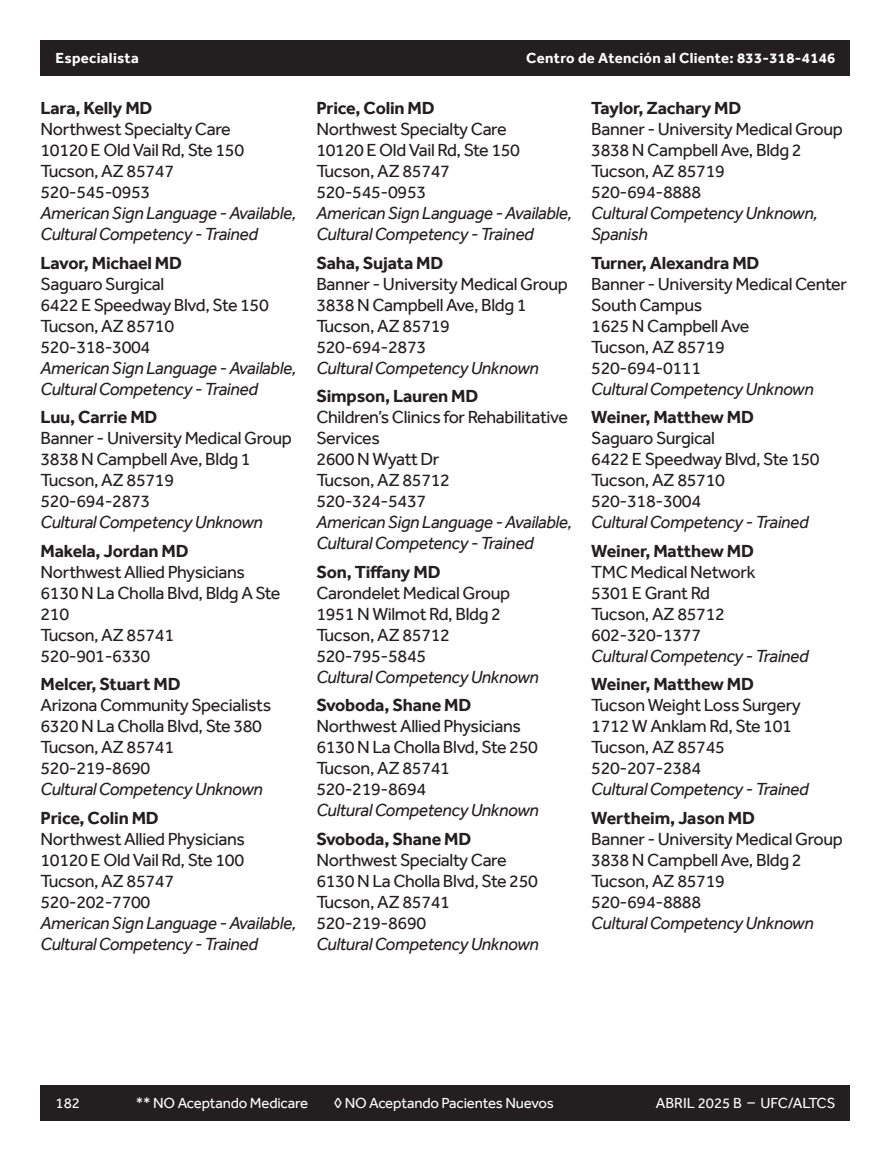
<style>
.page{position:relative;width:891px;height:1161px;background:#fff}
.page>*{position:absolute;margin:0;border:0;box-sizing:border-box;transform-origin:0 0}
.t1{font:18px/21px "Effra";letter-spacing:-.02em;color:#231f20}
.t2{font:italic 18px/21px "Effra";letter-spacing:-.02em;color:#231f20}
.t3{font:700 18px "Effra";letter-spacing:-.01em;color:#231f20}
.t4{font:15px "Effra";letter-spacing:-.01em;color:#fff}
.t5{font:700 15px "Effra";letter-spacing:.02em;color:#fff}
</style>
<div class="page">
<div style="left:40px;top:40px;width:810px;height:36px;background:#231f20"></div>
<div style="left:40px;top:1085px;width:810px;height:35px;background:#231f20"></div>
<p class="t5" style="left:56px;top:49px;width:85px">Especialista</p>
<p class="t5" style="left:526px;top:49px;width:311px">Centro de Atención al Cliente: 833-318-4146</p>
<h6 class="t3" style="left:40px;top:97px;width:113px">Lara, Kelly MD</h6>
<p class="t1" style="left:40px;top:118px;width:192px">Northwest Specialty Care</p>
<p class="t1" style="left:40px;top:139px;width:205px">10120 E Old Vail Rd, Ste 150<br>Tucson, AZ 85747</p>
<p class="t1" style="left:40px;top:181px;width:111px">520-545-0953</p>
<p class="t2" style="left:40px;top:202px;width:257px">American Sign Language - Available,<br>Cultural Competency - Trained</p>
<h6 class="t3" style="left:40px;top:252px;width:143px">Lavor, Michael MD</h6>
<p class="t1" style="left:40px;top:273px;width:125px">Saguaro Surgical</p>
<p class="t1" style="left:40px;top:294px;width:230px">6422 E Speedway Blvd, Ste 150<br>Tucson, AZ 85710</p>
<p class="t1" style="left:40px;top:336px;width:111px">520-318-3004</p>
<p class="t2" style="left:40px;top:357px;width:257px">American Sign Language - Available,<br>Cultural Competency - Trained</p>
<h6 class="t3" style="left:40px;top:406px;width:118px">Luu, Carrie MD</h6>
<p class="t1" style="left:40px;top:427px;width:253px">Banner - University Medical Group</p>
<p class="t1" style="left:40px;top:448px;width:212px">3838 N Campbell Ave, Bldg 1<br>Tucson, AZ 85719</p>
<p class="t1" style="left:40px;top:490px;width:111px">520-694-2873</p>
<p class="t2" style="left:40px;top:511px;width:224px">Cultural Competency Unknown</p>
<h6 class="t3" style="left:40px;top:540px;width:150px">Makela, Jordan MD</h6>
<p class="t1" style="left:40px;top:561px;width:206px">Northwest Allied Physicians</p>
<p class="t1" style="left:40px;top:582px;width:242px">6130 N La Cholla Blvd, Bldg A Ste<br>210<br>Tucson, AZ 85741</p>
<p class="t1" style="left:40px;top:645px;width:111px">520-901-6330</p>
<h6 class="t3" style="left:40px;top:674px;width:141px">Melcer, Stuart MD</h6>
<p class="t1" style="left:40px;top:695px;width:232px">Arizona Community Specialists</p>
<p class="t1" style="left:40px;top:716px;width:223px">6320 N La Cholla Blvd, Ste 380<br>Tucson, AZ 85741</p>
<p class="t1" style="left:40px;top:758px;width:111px">520-219-8690</p>
<p class="t2" style="left:40px;top:779px;width:224px">Cultural Competency Unknown</p>
<h6 class="t3" style="left:40px;top:807px;width:120px">Price, Colin MD</h6>
<p class="t1" style="left:40px;top:828px;width:206px">Northwest Allied Physicians</p>
<p class="t1" style="left:40px;top:849px;width:205px">10120 E Old Vail Rd, Ste 100<br>Tucson, AZ 85747</p>
<p class="t1" style="left:40px;top:891px;width:111px">520-202-7700</p>
<p class="t2" style="left:40px;top:912px;width:257px">American Sign Language - Available,<br>Cultural Competency - Trained</p>
<h6 class="t3" style="left:316px;top:97px;width:120px">Price, Colin MD</h6>
<p class="t1" style="left:316px;top:118px;width:192px">Northwest Specialty Care</p>
<p class="t1" style="left:316px;top:139px;width:205px">10120 E Old Vail Rd, Ste 150<br>Tucson, AZ 85747</p>
<p class="t1" style="left:316px;top:181px;width:111px">520-545-0953</p>
<p class="t2" style="left:316px;top:202px;width:257px">American Sign Language - Available,<br>Cultural Competency - Trained</p>
<h6 class="t3" style="left:316px;top:252px;width:128px">Saha, Sujata MD</h6>
<p class="t1" style="left:316px;top:273px;width:253px">Banner - University Medical Group</p>
<p class="t1" style="left:316px;top:294px;width:212px">3838 N Campbell Ave, Bldg 1<br>Tucson, AZ 85719</p>
<p class="t1" style="left:316px;top:336px;width:111px">520-694-2873</p>
<p class="t2" style="left:316px;top:357px;width:224px">Cultural Competency Unknown</p>
<h6 class="t3" style="left:316px;top:385px;width:163px">Simpson, Lauren MD</h6>
<p class="t1" style="left:316px;top:406px;width:253px">Children’s Clinics for Rehabilitative<br>Services</p>
<p class="t1" style="left:316px;top:448px;width:135px">2600 N Wyatt Dr<br>Tucson, AZ 85712</p>
<p class="t1" style="left:316px;top:490px;width:111px">520-324-5437</p>
<p class="t2" style="left:316px;top:511px;width:257px">American Sign Language - Available,<br>Cultural Competency - Trained</p>
<h6 class="t3" style="left:316px;top:561px;width:126px">Son, Tiffany MD</h6>
<p class="t1" style="left:316px;top:582px;width:195px">Carondelet Medical Group</p>
<p class="t1" style="left:316px;top:603px;width:186px">1951 N Wilmot Rd, Bldg 2<br>Tucson, AZ 85712</p>
<p class="t1" style="left:316px;top:645px;width:111px">520-795-5845</p>
<p class="t2" style="left:316px;top:666px;width:224px">Cultural Competency Unknown</p>
<h6 class="t3" style="left:316px;top:695px;width:156px">Svoboda, Shane MD</h6>
<p class="t1" style="left:316px;top:716px;width:206px">Northwest Allied Physicians</p>
<p class="t1" style="left:316px;top:737px;width:223px">6130 N La Cholla Blvd, Ste 250<br>Tucson, AZ 85741</p>
<p class="t1" style="left:316px;top:779px;width:111px">520-219-8694</p>
<p class="t2" style="left:316px;top:800px;width:224px">Cultural Competency Unknown</p>
<h6 class="t3" style="left:316px;top:828px;width:156px">Svoboda, Shane MD</h6>
<p class="t1" style="left:316px;top:849px;width:192px">Northwest Specialty Care</p>
<p class="t1" style="left:316px;top:870px;width:223px">6130 N La Cholla Blvd, Ste 250<br>Tucson, AZ 85741</p>
<p class="t1" style="left:316px;top:912px;width:111px">520-219-8690</p>
<p class="t2" style="left:316px;top:933px;width:224px">Cultural Competency Unknown</p>
<h6 class="t3" style="left:591px;top:97px;width:151px">Taylor, Zachary MD</h6>
<p class="t1" style="left:591px;top:118px;width:253px">Banner - University Medical Group</p>
<p class="t1" style="left:591px;top:139px;width:212px">3838 N Campbell Ave, Bldg 2<br>Tucson, AZ 85719</p>
<p class="t1" style="left:591px;top:181px;width:111px">520-694-8888</p>
<p class="t2" style="left:591px;top:202px;width:228px">Cultural Competency Unknown,<br>Spanish</p>
<h6 class="t3" style="left:591px;top:252px;width:170px">Turner, Alexandra MD</h6>
<p class="t1" style="left:591px;top:273px;width:257px">Banner - University Medical Center<br>South Campus</p>
<p class="t1" style="left:591px;top:315px;width:160px">1625 N Campbell Ave<br>Tucson, AZ 85719</p>
<p class="t1" style="left:591px;top:357px;width:111px">520-694-0111</p>
<p class="t2" style="left:591px;top:378px;width:224px">Cultural Competency Unknown</p>
<h6 class="t3" style="left:591px;top:406px;width:164px">Weiner, Matthew MD</h6>
<p class="t1" style="left:591px;top:427px;width:125px">Saguaro Surgical</p>
<p class="t1" style="left:591px;top:448px;width:230px">6422 E Speedway Blvd, Ste 150<br>Tucson, AZ 85710</p>
<p class="t1" style="left:591px;top:490px;width:111px">520-318-3004</p>
<p class="t2" style="left:591px;top:511px;width:219px">Cultural Competency - Trained</p>
<h6 class="t3" style="left:591px;top:540px;width:164px">Weiner, Matthew MD</h6>
<p class="t1" style="left:591px;top:561px;width:166px">TMC Medical Network</p>
<p class="t1" style="left:591px;top:582px;width:135px">5301 E Grant Rd<br>Tucson, AZ 85712</p>
<p class="t1" style="left:591px;top:624px;width:111px">602-320-1377</p>
<p class="t2" style="left:591px;top:645px;width:219px">Cultural Competency - Trained</p>
<h6 class="t3" style="left:591px;top:674px;width:164px">Weiner, Matthew MD</h6>
<p class="t1" style="left:591px;top:695px;width:211px">Tucson Weight Loss Surgery</p>
<p class="t1" style="left:591px;top:716px;width:202px">1712 W Anklam Rd, Ste 101<br>Tucson, AZ 85745</p>
<p class="t1" style="left:591px;top:758px;width:111px">520-207-2384</p>
<p class="t2" style="left:591px;top:779px;width:219px">Cultural Competency - Trained</p>
<h6 class="t3" style="left:591px;top:807px;width:165px">Wertheim, Jason MD</h6>
<p class="t1" style="left:591px;top:828px;width:253px">Banner - University Medical Group</p>
<p class="t1" style="left:591px;top:849px;width:212px">3838 N Campbell Ave, Bldg 2<br>Tucson, AZ 85719</p>
<p class="t1" style="left:591px;top:891px;width:111px">520-694-8888</p>
<p class="t2" style="left:591px;top:912px;width:224px">Cultural Competency Unknown</p>
<p class="t4" style="left:56px;top:1094px;width:26px">182</p>
<p class="t4" style="left:136px;top:1094px;width:174px">** NO Aceptando Medicare</p>
<p class="t4" style="left:334px;top:1094px;width:222px">◊ NO Aceptando Pacientes Nuevos</p>
<p class="t4" style="left:656px;top:1094px;width:181px">ABRIL 2025 B – UFC/ALTCS</p>
</div>
